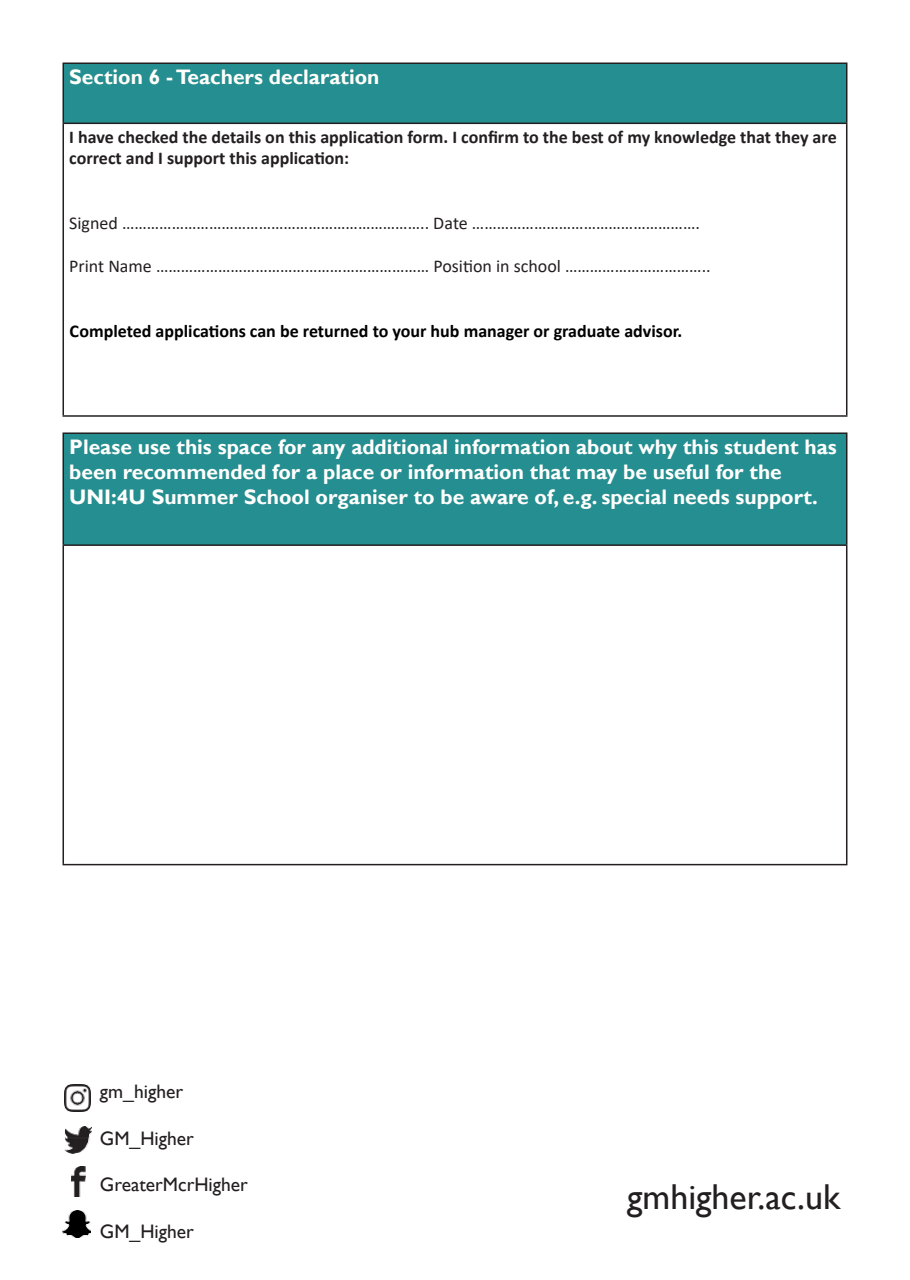
<style>
.page{position:relative;width:910px;height:1280px;background:#fff}
.page>*{position:absolute;margin:0;border:0;box-sizing:border-box;transform-origin:0 0}
.t1{font:36px "Gill Sans";color:#231f20}
.t2{font:700 21px/25.2px "Gill Sans";color:#fffefc}
.t3{font:700 21px "Gill Sans";color:#fffefa}
.t4{font:19.5px "Gill Sans";color:#231f20}
.t5{font:700 18px/21.6px "Calibri";color:#231f20}
.t6{font:18px "Calibri";color:#231f20}
.t7{font:700 18px "Calibri";color:#000001}
</style>
<div class="page">
<img style="left:71px;top:1167px;width:14px;height:30px">
<img style="left:64px;top:1126px;width:27px;height:27px">
<img style="left:64px;top:1084px;width:27px;height:27px">
<img style="left:63px;top:1210px;width:28px;height:27px">
<div style="left:63px;top:433px;width:784px;height:112px;background:#248e90"></div>
<hr style="left:63px;top:432px;width:784px;height:2px;background:#231f20">
<hr style="left:63px;top:434px;width:1px;height:110px;background:#231f20">
<hr style="left:846px;top:434px;width:1px;height:110px;background:#231f20">
<hr style="left:63px;top:544px;width:784px;height:2px;background:#231f20">
<hr style="left:63px;top:546px;width:1px;height:318px;background:#231f20">
<hr style="left:846px;top:546px;width:1px;height:318px;background:#231f20">
<hr style="left:63px;top:864px;width:784px;height:1px;background:#231f20">
<div style="left:63px;top:63px;width:784px;height:60px;background:#248e90"></div>
<hr style="left:63px;top:63px;width:784px;height:1px;background:#231f20">
<hr style="left:63px;top:64px;width:1px;height:59px;background:#231f20">
<hr style="left:846px;top:64px;width:1px;height:59px;background:#231f20">
<hr style="left:63px;top:123px;width:784px;height:1px;background:#231f20">
<hr style="left:63px;top:124px;width:1px;height:291px;background:#231f20">
<hr style="left:846px;top:124px;width:1px;height:291px;background:#231f20">
<hr style="left:63px;top:415px;width:784px;height:2px;background:#231f20">
<p class="t3" style="left:69px;top:64px;width:312px">Section 6 - Teachers declaration</p>
<p class="t5" style="left:69px;top:126px;width:769px">I have checked the details on this application form. I confirm to the best of my knowledge that they are correct and I support this application:</p>
<p class="t6" style="left:69px;top:211px;width:632px">Signed ……………………………………………………………….. Date ……………………………………………….</p>
<p class="t6" style="left:69px;top:254px;width:643px">Print Name ………………………………………………………… Position in school ……………………………..</p>
<p class="t7" style="left:70px;top:319px;width:614px">Completed applications can be returned to your hub manager or graduate advisor.</p>
<p class="t2" style="left:69px;top:435px;width:769px">Please use this space for any additional information about why this student has been recommended for a place or information that may be useful for the</p>
<p class="t2" style="left:69px;top:485px;width:750px">UNI:4U Summer School organiser to be aware of, e.g. special needs support.</p>
<p class="t4" style="left:100px;top:1080px;width:85px">gm_higher</p>
<p class="t4" style="left:100px;top:1127px;width:96px">GM_Higher</p>
<p class="t4" style="left:100px;top:1173px;width:150px">GreaterMcrHigher</p>
<p class="t4" style="left:100px;top:1220px;width:96px">GM_Higher</p>
<p class="t1" style="left:627px;top:1176px;width:215px">gmhigher.ac.uk</p>
</div>
